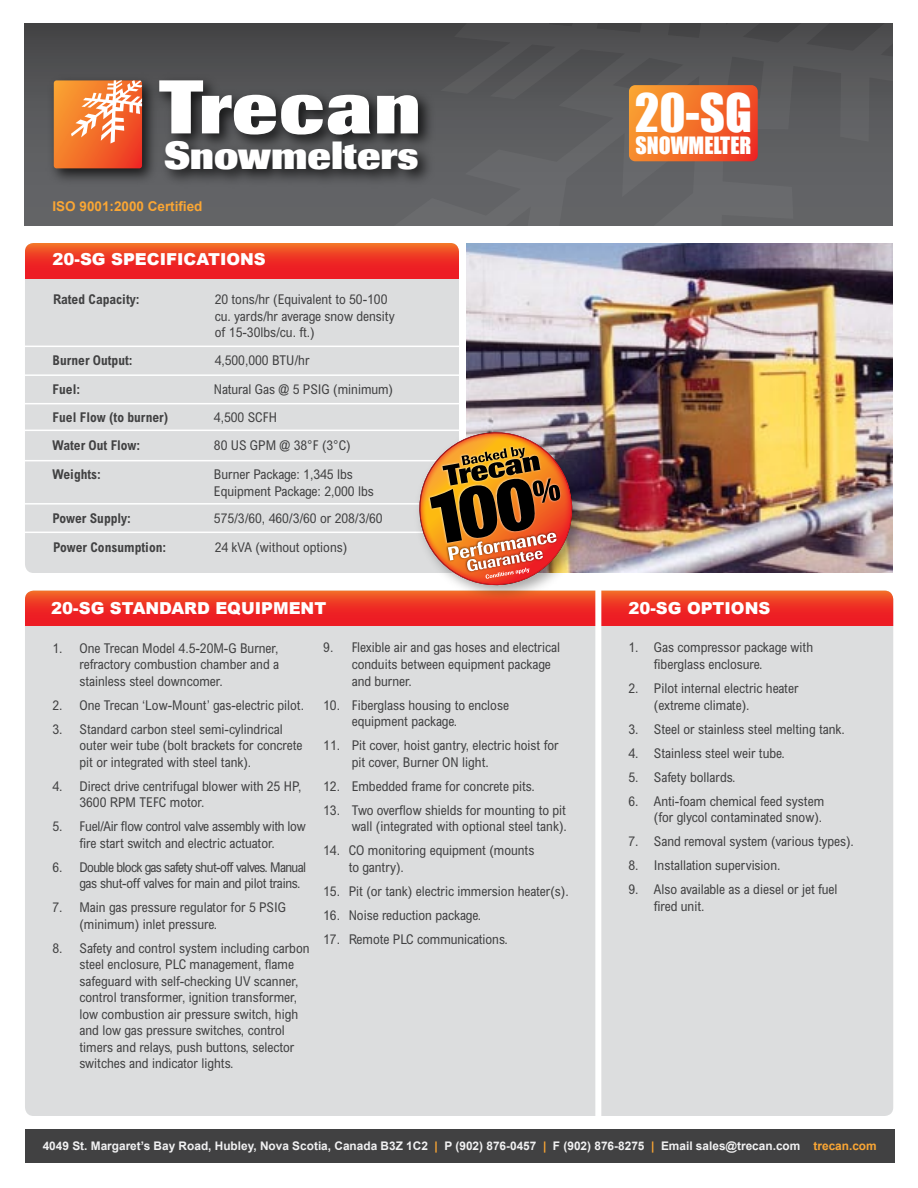
<style>
.page{position:relative;width:918px;height:1188px;background:#fff}
.page>*{position:absolute;margin:0;border:0;box-sizing:border-box;transform-origin:0 0}
.t1{font:48.75px "Impact";color:#fff}
.t2{font:800 38.85px "Imago";color:#fff}
.t3{font:21.9px "Impact";color:#fff}
.t4{font:900 16.5px "Arial";color:#fff}
.t5{font:condensed 13.5px/16.5px "Arial";color:#414142}
.t6{font:700 condensed 13.5px/28.5px "Arial";color:#414142}
.t7{font:condensed 13.5px/16.5px "Arial";letter-spacing:-.04em;color:#414142}
.t8{font:condensed 13.5px/16.5px "Arial";letter-spacing:-.02em;color:#414142;text-align:center}
.t9{font:700 13.5px "Arial";color:#faa634}
.t10{font:700 11.85px "Arial";color:#f1f1f2}
.s1{color:#faa634}
</style>
<div class="page">
<div style="left:25px;top:591px;width:868px;height:525px;background:#dcddde;border-radius:9px"></div>
<div style="left:25px;top:243px;width:434px;height:330px;background:#dcddde;border-radius:9px"></div>
<hr style="left:25px;top:403px;width:434px;height:1px;background:#fff">
<hr style="left:25px;top:374px;width:434px;height:2px;background:#fff">
<hr style="left:25px;top:346px;width:434px;height:1px;background:#fff">
<svg style="left:25px;top:243px;width:434px;height:35px;background:#ee3725"></svg>
<img style="left:466px;top:243px;width:426px;height:183px">
<div style="left:25px;top:23px;width:867px;height:202px;background:linear-gradient(to bottom,#48484a,#686a6c)"></div>
<svg style="left:353px;top:23px;width:539px;height:202px;background:#5a5b5d"></svg>
<div style="left:46px;top:72px;width:391px;height:117px;background:#000;opacity:.75"></div>
<svg style="left:159px;top:80px;width:259px;height:55px"></svg>
<svg style="left:54px;top:80px;width:88px;height:88px;background:#f4864d"></svg>
<svg style="left:629px;top:85px;width:129px;height:76px;background:#f26d29"></svg>
<div style="left:25px;top:1130px;width:870px;height:33px;background:#414142"></div>
<img style="left:25px;top:426px;width:868px;height:200px">
<div style="left:595px;top:587px;width:6px;height:537px;background:#fff"></div>
<h2 class="t2" style="left:165px;top:132px;width:255px">Snowmelters</h2>
<p class="t9" style="left:52px;top:198px;width:152px">ISO 9001:2000 Certified</p>
<p class="t4" style="left:52px;top:250px;width:215px">20-SG SPECIFICATIONS</p>
<p class="t6" style="left:53px;top:285px;width:88px">Rated Capacity:</p>
<p class="t5" style="left:215px;top:291px;width:182px">20 tons/hr (Equivalent to 50-100 cu. yards/hr average snow density of 15-30lbs/cu. ft.)</p>
<p class="t6" style="left:52px;top:345px;width:117px">Burner Output:<br>Fuel:<br>Fuel Flow (to burner)</p>
<p class="t5" style="left:214px;top:345px;width:181px;line-height:28.5px">4,500,000 BTU/hr<br>Natural Gas @ 5 PSIG (minimum)<br>4,500 SCFH</p>
<p class="t6" style="left:52px;top:431px;width:89px">Water Out Flow:</p>
<p class="t5" style="left:214px;top:437px;width:138px">80 US GPM @ 38°F (3°C)</p>
<p class="t6" style="left:52px;top:460px;width:50px">Weights:</p>
<p class="t5" style="left:214px;top:466px;width:161px">Burner Package: 1,345 lbs<br>Equipment Package: 2,000 lbs</p>
<p class="t6" style="left:52px;top:504px;width:80px">Power Supply:</p>
<p class="t5" style="left:214px;top:510px;width:170px">575/3/60, 460/3/60 or 208/3/60</p>
<p class="t6" style="left:53px;top:533px;width:115px">Power Consumption:</p>
<p class="t5" style="left:215px;top:538px;width:134px">24 kVA (without options)</p>
<p class="t4" style="left:51px;top:599px;width:276px">20-SG STANDARD EQUIPMENT</p>
<p class="t5" style="left:79px;top:639px;width:201px;text-align:justify;text-indent:-27px">1. One Trecan Model 4.5-20M-G Burner, refractory combustion chamber and a stainless steel downcomer.</p>
<p class="t5" style="left:52px;top:696px;width:253px">2. One Trecan ‘Low-Mount’ gas-electric pilot.</p>
<p class="t5" style="left:79px;top:720px;width:224px;text-indent:-27px">3. Standard carbon steel semi-cylindrical outer weir tube (bolt brackets for concrete pit or integrated with steel tank).</p>
<p class="t5" style="left:79px;top:777px;width:223px;text-indent:-27px">4. Direct drive centrifugal blower with 25 HP,<br>3600 RPM TEFC motor.</p>
<p class="t8" style="left:52px;top:818px;width:255px">5. Fuel/Air flow control valve assembly with low fire start switch and electric actuator.</p>
<p class="t7" style="left:79px;top:859px;width:228px;text-indent:-27px">6. Double block gas safety shut-off valves. Manual gas shut-off valves for main and pilot trains.</p>
<p class="t5" style="left:79px;top:899px;width:208px;text-indent:-27px">7. Main gas pressure regulator for 5 PSIG (minimum) inlet pressure.</p>
<p class="t5" style="left:79px;top:940px;width:232px;text-indent:-27px">8. Safety and control system including carbon steel enclosure, PLC management, flame safeguard with self-checking UV scanner, control transformer, ignition transformer, low combustion air pressure switch, high and low gas pressure switches, control timers and relays, push buttons, selector switches and indicator lights.</p>
<p class="t5" style="left:352px;top:639px;width:210px;text-indent:-28px">9. Flexible air and gas hoses and electrical conduits between equipment package and burner.</p>
<p class="t5" style="left:352px;top:696px;width:159px;text-indent:-29px">10. Fiberglass housing to enclose equipment package.</p>
<p class="t5" style="left:352px;top:737px;width:208px;text-indent:-28px">11. Pit cover, hoist gantry, electric hoist for pit cover, Burner ON light.</p>
<p class="t5" style="left:323px;top:777px;width:213px">12. Embedded frame for concrete pits.</p>
<p class="t5" style="left:323px;top:801px;width:245px;text-align:right">13. Two overflow shields for mounting to pit wall (integrated with optional steel tank).</p>
<p class="t5" style="left:349px;top:842px;width:187px;text-indent:-26px">14. CO monitoring equipment (mounts to gantry).</p>
<p class="t5" style="left:323px;top:883px;width:247px">15. Pit (or tank) electric immersion heater(s).</p>
<p class="t5" style="left:323px;top:907px;width:159px">16. Noise reduction package.</p>
<p class="t5" style="left:323px;top:931px;width:186px">17. Remote PLC communications.</p>
<h1 class="t1" style="left:635px;top:83px;width:119px">20-SG</h1>
<h3 class="t3" style="left:636px;top:131px;width:117px">SNOWMELTER</h3>
<p class="t4" style="left:628px;top:599px;width:144px">20-SG OPTIONS</p>
<p class="t5" style="left:654px;top:639px;width:161px;text-indent:-25px">1. Gas compressor package with fiberglass enclosure.</p>
<p class="t5" style="left:654px;top:680px;width:146px;text-indent:-26px">2. Pilot internal electric heater (extreme climate).</p>
<p class="t5" style="left:628px;top:720px;width:218px">3. Steel or stainless steel melting tank.</p>
<p class="t5" style="left:628px;top:744px;width:158px">4. Stainless steel weir tube.</p>
<p class="t5" style="left:628px;top:768px;width:109px">5. Safety bollards.</p>
<p class="t5" style="left:628px;top:793px;width:197px;text-align:right">6. Anti-foam chemical feed system (for glycol contaminated snow).</p>
<p class="t5" style="left:628px;top:833px;width:227px">7. Sand removal system (various types).</p>
<p class="t5" style="left:628px;top:857px;width:154px">8. Installation supervision.</p>
<p class="t5" style="left:654px;top:881px;width:185px;text-indent:-26px">9. Also available as a diesel or jet fuel fired unit.</p>
<p class="t10" style="left:43px;top:1139px;width:836px">4049 St. Margaret’s Bay Road, Hubley, Nova Scotia, Canada B3Z 1C2 <span class="s1">|</span> P (902) 876-0457 <span class="s1">|</span> F (902) 876-8275 <span class="s1">|</span> Email sales@trecan.com <span class="s1">trecan.com</span></p>
</div>
